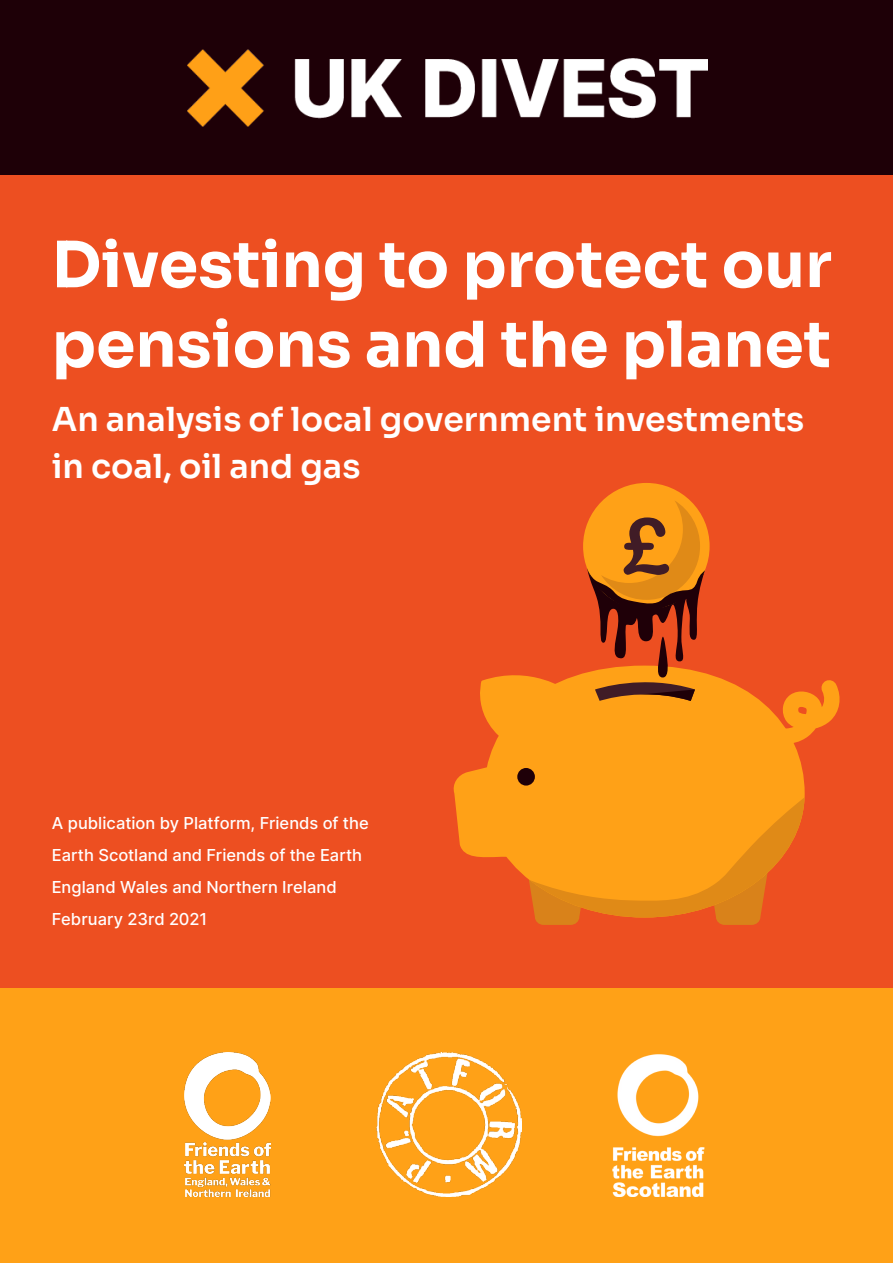
<style>
.page{position:relative;width:893px;height:1263px;background:#fff}
.page>*{position:absolute;margin:0;border:0;box-sizing:border-box;transform-origin:0 0}
.t1{font:63px/79.7px "Sora";color:#fff}
.t2{font:33px/47.8px "Sora";color:#fff}
.t3{font:16.5px/32px "Inter";letter-spacing:.005em;color:#fff}
</style>
<div class="page">
<div style="left:0;top:0;width:893px;height:175px;background:#1e0007"></div>
<img style="left:187px;top:49px;width:520px;height:77px">
<div style="left:0;top:175px;width:893px;height:830px;background:#ed4f21"></div>
<div style="left:583px;top:483px;width:127px;height:126px;background:#ffa117;border-radius:50%"></div>
<svg style="left:772px;top:680px;width:68px;height:64px"></svg>
<div style="left:484px;top:666px;width:321px;height:251px;background:#ffa117;border-radius:50%"></div>
<svg style="left:480px;top:675px;width:88px;height:77px"></svg>
<svg style="left:453px;top:761px;width:352px;height:164px"></svg>
<svg style="left:584px;top:500px;width:123px;height:201px"></svg>
<div style="left:0;top:989px;width:893px;height:274px;background:#ffa117"></div>
<img style="left:376px;top:1052px;width:145px;height:144px">
<img style="left:185px;top:1052px;width:86px;height:144px">
<img style="left:613px;top:1054px;width:92px;height:142px">
<h1 class="t1" style="left:52px;top:219px;width:781px">Divesting to protect our pensions and the planet</h1>
<h2 class="t2" style="left:52px;top:392px;width:754px">An analysis of local government investments in coal, oil and gas</h2>
<p class="t3" style="left:52px;top:807px;width:318px">A publication by Platform, Friends of the Earth Scotland and Friends of the Earth England Wales and Northern Ireland February 23rd 2021</p>
</div>
